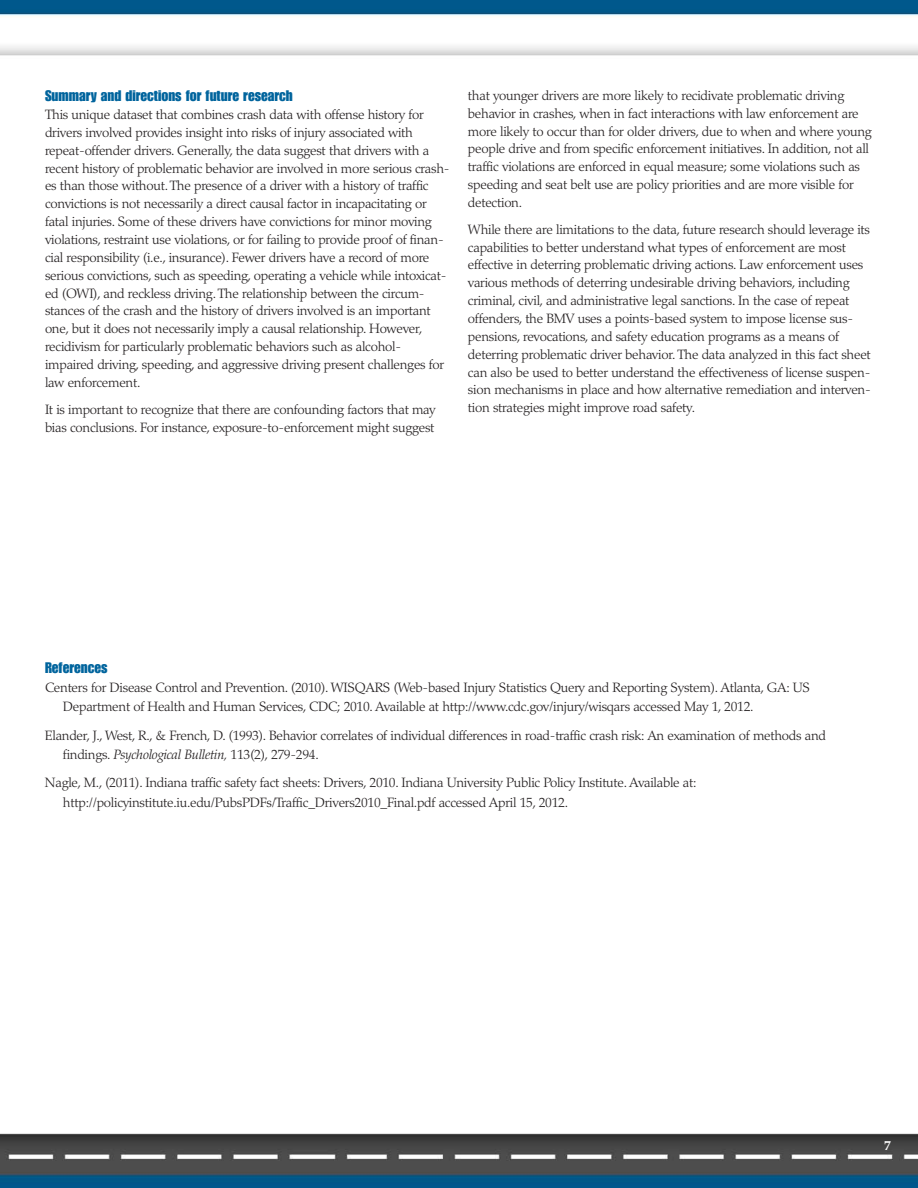
<style>
.page{position:relative;width:918px;height:1188px;background:#fff}
.page>*{position:absolute;margin:0;border:0;box-sizing:border-box;transform-origin:0 0}
.t1{font:15px "Impact URWT";color:#00649d}
.t2{font:300 13.5px/17.9px "Palatino";letter-spacing:-.02em;color:#231f20}
.t3{font:700 13.5px "Palatino";color:#fff}
.s1{font-style:italic}
</style>
<div class="page">
<img style="left:0;top:0;width:918px;height:1188px">
<p class="t1" style="left:45px;top:91px;width:249px">Summary and directions for future research</p>
<p class="t2" style="left:45px;top:107px;width:406px">This unique dataset that combines crash data with offense history for drivers involved provides insight into risks of injury associated with repeat-offender drivers. Generally, the data suggest that drivers with a recent history of problematic behavior are involved in more serious crash&shy;es than those without. The presence of a driver with a history of traffic convictions is not necessarily a direct causal factor in incapacitating or fatal injuries. Some of these drivers have convictions for minor moving violations, restraint use violations, or for failing to provide proof of finan&shy;cial responsibility (i.e., insurance). Fewer drivers have a record of more serious convictions, such as speeding, operating a vehicle while intoxicat&shy;ed (OWI), and reckless driving. The relationship between the circum&shy;stances of the crash and the history of drivers involved is an important one, but it does not necessarily imply a causal relationship. However, recidivism for particularly problematic behaviors such as alcohol&shy;impaired driving, speeding, and aggressive driving present challenges for law enforcement.</p>
<p class="t2" style="left:45px;top:402px;width:392px">It is important to recognize that there are confounding factors that may bias conclusions. For instance, exposure-to-enforcement might suggest</p>
<p class="t2" style="left:468px;top:88px;width:405px">that younger drivers are more likely to recidivate problematic driving behavior in crashes, when in fact interactions with law enforcement are more likely to occur than for older drivers, due to when and where young people drive and from specific enforcement initiatives. In addition, not all traffic violations are enforced in equal measure; some violations such as speeding and seat belt use are policy priorities and are more visible for detection.</p>
<p class="t2" style="left:468px;top:222px;width:404px">While there are limitations to the data, future research should leverage its capabilities to better understand what types of enforcement are most effective in deterring problematic driving actions. Law enforcement uses various methods of deterring undesirable driving behaviors, including criminal, civil, and administrative legal sanctions. In the case of repeat offenders, the BMV uses a points-based system to impose license sus&shy;pensions, revocations, and safety education programs as a means of deterring problematic driver behavior. The data analyzed in this fact sheet can also be used to better understand the effectiveness of license suspen&shy;sion mechanisms in place and how alternative remediation and interven&shy;tion strategies might improve road safety.</p>
<p class="t1" style="left:45px;top:662px;width:64px">References</p>
<p class="t2" style="left:63px;top:679px;width:749px;line-height:19.4px;text-indent:-18px">Centers for Disease Control and Prevention. (2010). WISQARS (Web-based Injury Statistics Query and Reporting System). Atlanta, GA: US<br>Department of Health and Human Services, CDC; 2010. Available at http://www.cdc.gov/injury/wisqars accessed May 1, 2012.</p>
<p class="t2" style="left:63px;top:727px;width:765px;line-height:19.4px;text-indent:-18px">Elander, J., West, R., &amp; French, D. (1993). Behavior correlates of individual differences in road-traffic crash risk: An examination of methods and findings. <span class="s1">Psychological Bulletin,</span> 113(2), 279-294.</p>
<p class="t2" style="left:63px;top:775px;width:635px;line-height:19.4px;text-indent:-18px">Nagle, M., (2011). Indiana traffic safety fact sheets: Drivers, 2010. Indiana University Public Policy Institute. Available at: http://policyinstitute.iu.edu/PubsPDFs/Traffic_Drivers2010_Final.pdf accessed April 15, 2012.</p>
<p class="t3" style="left:884px;top:1140px;width:8px">7</p>
</div>
